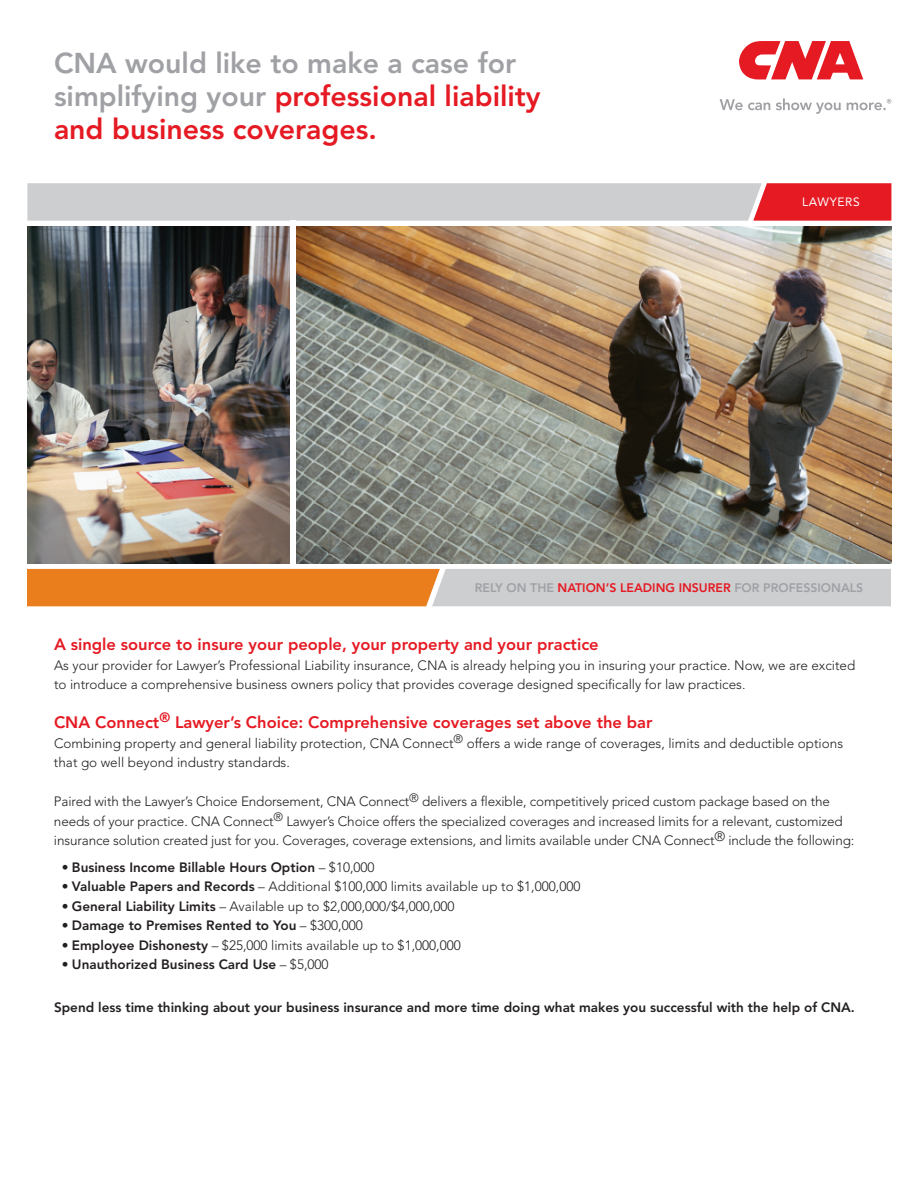
<style>
.page{position:relative;width:918px;height:1188px;background:#fff}
.page>*{position:absolute;margin:0;border:0;box-sizing:border-box;transform-origin:0 0}
.t1{font:800 28.5px/33px "Avenir LT Std";color:#e51a23}
.t2{font:800 16.5px "Avenir LT Std";color:#e51a23}
.t3{font:300 13.5px/19.5px "Avenir LT Std";color:#231f20}
.t4{font:800 13.5px "Avenir LT Std";color:#231f20}
.t5{font:800 12.3px "Avenir LT Std";color:#a0a1a5}
.t6{font:12px "Avenir LT Std";letter-spacing:.05em;color:#fff}
.s1{color:#a0a1a5}
.s2{color:#e51a23}
.s3{font-weight:300}
.s4{font-weight:800}
</style>
<div class="page">
<img style="left:27px;top:226px;width:864px;height:338px">
<svg style="left:27px;top:183px;width:864px;height:38px;background:#d1b5b8"></svg>
<svg style="left:739px;top:41px;width:124px;height:39px"></svg>
<svg style="left:720px;top:99px;width:50px;height:11px"></svg>
<svg style="left:776px;top:98px;width:65px;height:16px"></svg>
<svg style="left:847px;top:99px;width:44px;height:11px"></svg>
<div style="left:290px;top:221px;width:6px;height:347px;background:#fff"></div>
<svg style="left:27px;top:569px;width:864px;height:37px;background:#daa87c"></svg>
<p class="t1" style="left:54px;top:47px;width:488px"><span class="s1">CNA would like to make a case for simplifying your</span> professional liability and business coverages.</p>
<p class="t6" style="left:802px;top:195px;width:59px">LAWYERS</p>
<p class="t5" style="left:475px;top:580px;width:390px">RELY ON THE <span class="s2">NATION’S LEADING INSURER</span> FOR PROFESSIONALS</p>
<p class="t2" style="left:54px;top:635px;width:546px">A single source to insure your people, your property and your practice</p>
<p class="t3" style="left:54px;top:655px;width:803px">As your provider for Lawyer’s Professional Liability insurance, CNA is already helping you in insuring your practice. Now, we are excited to introduce a comprehensive business owners policy that provides coverage designed specifically for law practices.</p>
<p class="t2" style="left:54px;top:713px;width:600px">CNA Connect<sup>®</sup> Lawyer’s Choice: Comprehensive coverages set above the bar</p>
<p class="t3" style="left:54px;top:733px;width:791px">Combining property and general liability protection, CNA Connect<sup>®</sup> offers a wide range of coverages, limits and deductible options that go well beyond industry standards.</p>
<p class="t3" style="left:54px;top:792px;width:802px">Paired with the Lawyer’s Choice Endorsement, CNA Connect<sup>®</sup> delivers a flexible, competitively priced custom package based on the needs of your practice. CNA Connect<sup>®</sup> Lawyer’s Choice offers the specialized coverages and increased limits for a relevant, customized insurance solution created just for you. Coverages, coverage extensions, and limits available under CNA Connect® include the following:</p>
<p class="t4" style="left:62px;top:859px;width:314px">• Business Income Billable Hours Option <span class="s3">– $10,000</span></p>
<p class="t3" style="left:62px;top:877px;width:520px"><span class="s4">• Valuable Papers and Records</span> – Additional $100,000 limits available up to $1,000,000</p>
<p class="t3" style="left:62px;top:896px;width:394px"><span class="s4">• General Liability Limits</span> – Available up to $2,000,000/$4,000,000</p>
<p class="t4" style="left:62px;top:917px;width:302px">• Damage to Premises Rented to You <span class="s3">– $300,000</span></p>
<p class="t3" style="left:62px;top:935px;width:400px"><span class="s4">• Employee Dishonesty</span> – $25,000 limits available up to $1,000,000</p>
<p class="t4" style="left:62px;top:956px;width:268px">• Unauthorized Business Card Use <span class="s3">– $5,000</span></p>
<p class="t4" style="left:54px;top:999px;width:802px">Spend less time thinking about your business insurance and more time doing what makes you successful with the help of CNA.</p>
</div>
